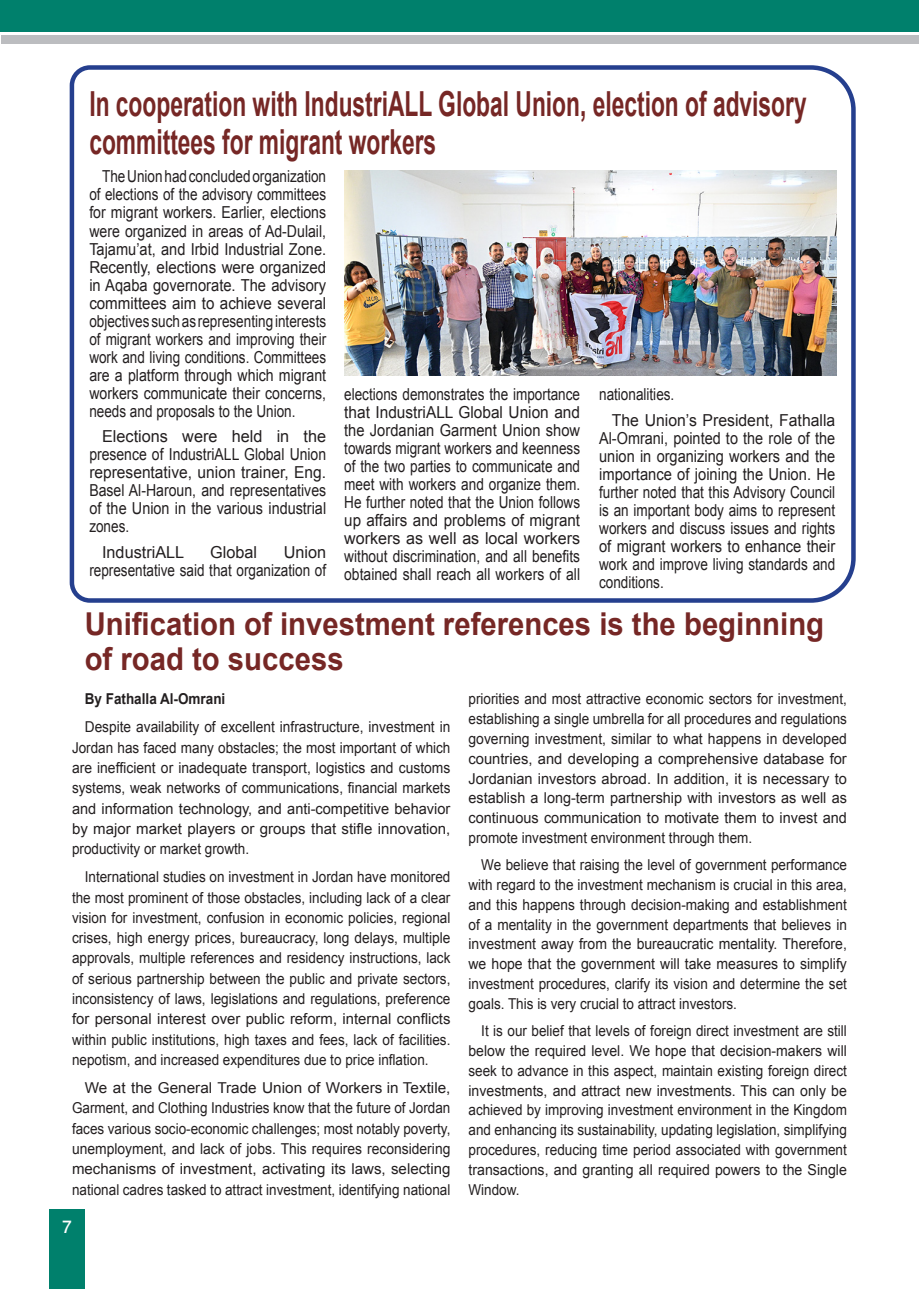
<style>
.page{position:relative;width:919px;height:1289px;background:#fff}
.page>*{position:absolute;margin:0;border:0;box-sizing:border-box;transform-origin:0 0}
.t1{font:700 34.5px/38.4px "Arial";color:#762725;scale:.66 1}
.t2{font:700 31.5px/35.4px "Arial";color:#762725;scale:.93 1}
.t3{font:500 24px "Win Soft Pro";color:#fff}
.t4{font:16.5px/18px "Arial";color:#231f20;text-align:justify;scale:.82 1}
.t5{font:16.5px/18px "Arial";color:#231f20;text-align:justify;scale:.95 1}
.t6{font:16.5px/18px "Arial";color:#231f20}
.t7{font:15px/19.8px "Arial";color:#231f20;text-align:justify;scale:.9 1}
.t8{font:15px/20.2px "Arial";color:#231f20;text-align:justify;scale:.91 1}
.t9{font:15px/20.2px "Arial";color:#231f20;text-align:justify}
.t10{font:700 15px "Arial";color:#231f20;scale:.9 1}
</style>
<div class="page">
<div style="left:1px;top:36px;width:917px;height:8px;background:#bcbdc0"></div>
<div style="left:49px;top:1209px;width:36px;height:79px;background:#00806c"></div>
<div style="left:1px;top:0;width:917px;height:31px;background:#00806c"></div>
<svg style="left:69px;top:65px;width:787px;height:538px"></svg>
<img style="left:345px;top:170px;width:491px;height:205px">
<p class="t1" style="left:89px;top:86px;width:1088px">In cooperation with IndustriALL Global Union, election of advisory committees for migrant workers</p>
<p class="t4" style="left:89px;top:168px;width:290px;text-indent:13px">TheUnionhadconcludedorganization of elections of the advisory committees for migrant workers. Earlier, elections were organized in areas of Ad-Dulail, Tajamu’at, and Irbid Industrial Zone.<br>Recently, elections were organized in Aqaba governorate. The advisory committees aim to achieve several objectivessuchasrepresentinginterests of migrant workers and improving their work and living conditions. Committees are a platform through which migrant workers communicate their concerns, needs and proposals to the Union.</p>
<p class="t6" style="left:303px;top:427px;width:24px">the</p>
<p class="t6" style="left:89px;top:427px;width:238px;text-indent:13px">Elections<br>presence of IndustriALL Global Union representative, union trainer, Eng.<br>Basel Al-Haroun, and representatives of the Union in the various industrial zones.</p>
<p class="t6" style="left:284px;top:543px;width:44px">Union</p>
<p class="t6" style="left:232px;top:427px;width:32px">held</p>
<p class="t6" style="left:277px;top:427px;width:14px">in</p>
<p class="t6" style="left:182px;top:427px;width:37px">were</p>
<p class="t6" style="left:210px;top:543px;width:48px">Global</p>
<p class="t6" style="left:89px;top:543px;width:238px;text-indent:13px">IndustriALL<br>representative said that organization of</p>
<p class="t4" style="left:344px;top:385px;width:289px">elections demonstrates the importance that IndustriALL Global Union and the Jordanian Garment Union show towards migrant workers and keenness of the two parties to communicate and meet with workers and organize them.<br>He further noted that the Union follows up affairs and problems of migrant workers as well as local workers without discrimination, and all benefits obtained shall reach all workers of all</p>
<p class="t4" style="left:599px;top:385px;width:93px">nationalities.</p>
<p class="t5" style="left:599px;top:411px;width:250px;text-indent:13px">The Union s’ President, Fathalla Al-Omrani, pointed to the role of the union in organizing workers and the importance of joining the Union. He further noted that this Advisory Council is an important body aims to represent workers and discuss issues and rights of migrant workers to enhance their work and improve living standards and conditions.</p>
<p class="t2" style="left:85px;top:607px;width:796px">Unification of investment references is the beginning of road to success</p>
<p class="t10" style="left:85px;top:689px;width:158px">By Fathalla Al-Omrani</p>
<p class="t8" style="left:72px;top:717px;width:417px;text-indent:13px">Despite availability of excellent infrastructure, investment in Jordan has faced many obstacles; the most important of which are inefficient or inadequate transport, logistics and customs systems, weak networks of communications, financial markets and information technology, and anti-competitive behavior by major market players or groups that stifle innovation, productivity or market growth.</p>
<p class="t7" style="left:72px;top:867px;width:422px;line-height:20.2px;text-indent:13px">International studies on investment in Jordan have monitored the most prominent of those obstacles, including lack of a clear vision for investment, confusion in economic policies, regional crises, high energy prices, bureaucracy, long delays, multiple approvals, multiple references and residency instructions, lack of serious partnership between the public and private sectors, inconsistency of laws, legislations and regulations, preference for personal interest over public reform, internal conflicts within public institutions, high taxes and fees, lack of facilities. nepotism, and increased expenditures due to price inflation.</p>
<p class="t9" style="left:72px;top:1077px;width:380px;text-indent:13px">We at the General Trade Union of Workers in Textile, Garment, and Clothing Industries know that the future of Jordan faces various socio-economic challenges; most notably poverty, unemployment, and lack of jobs. This requires reconsidering mechanisms of investment, activating its laws, selecting national cadres tasked to attract investment, identifying national</p>
<h3 class="t3" style="left:62px;top:1209px;width:11px">7</h3>
<p class="t7" style="left:468px;top:689px;width:422px">priorities and most attractive economic sectors for investment, establishing a single umbrella for all procedures and regulations governing investment, similar to what happens in developed countries, and developing a comprehensive database for Jordanian investors abroad. In addition isit, necessary to establish a long-term partnership with investors as well as continuous communication to motivate them to invest and promote investment environment through them.</p>
<p class="t7" style="left:468px;top:855px;width:422px;text-indent:13px">We believe that raising the level of government performance with regard to the investment mechanism is crucial in this area, and this happens through decision-making and establishment of a mentality in the government departments that believes in investment away from the bureaucratic mentality. Therefore, we hope that the government will take measures to simplify investment procedures, clarify its vision and determine the set goals. This is very crucial to attract investors.</p>
<p class="t7" style="left:468px;top:1021px;width:422px;text-indent:13px">isIt our belief that levels of foreign direct investment are still below the required level. We hope that decision-makers will seek to advance in this aspect, maintain existing foreign direct investments, and attract new investments. This can only be achieved by improving investment environment in the Kingdom and enhancing its sustainability, updating legislation, simplifying procedures, reducing time period associated with government transactions, and granting all required powers to the Single Window.</p>
</div>
